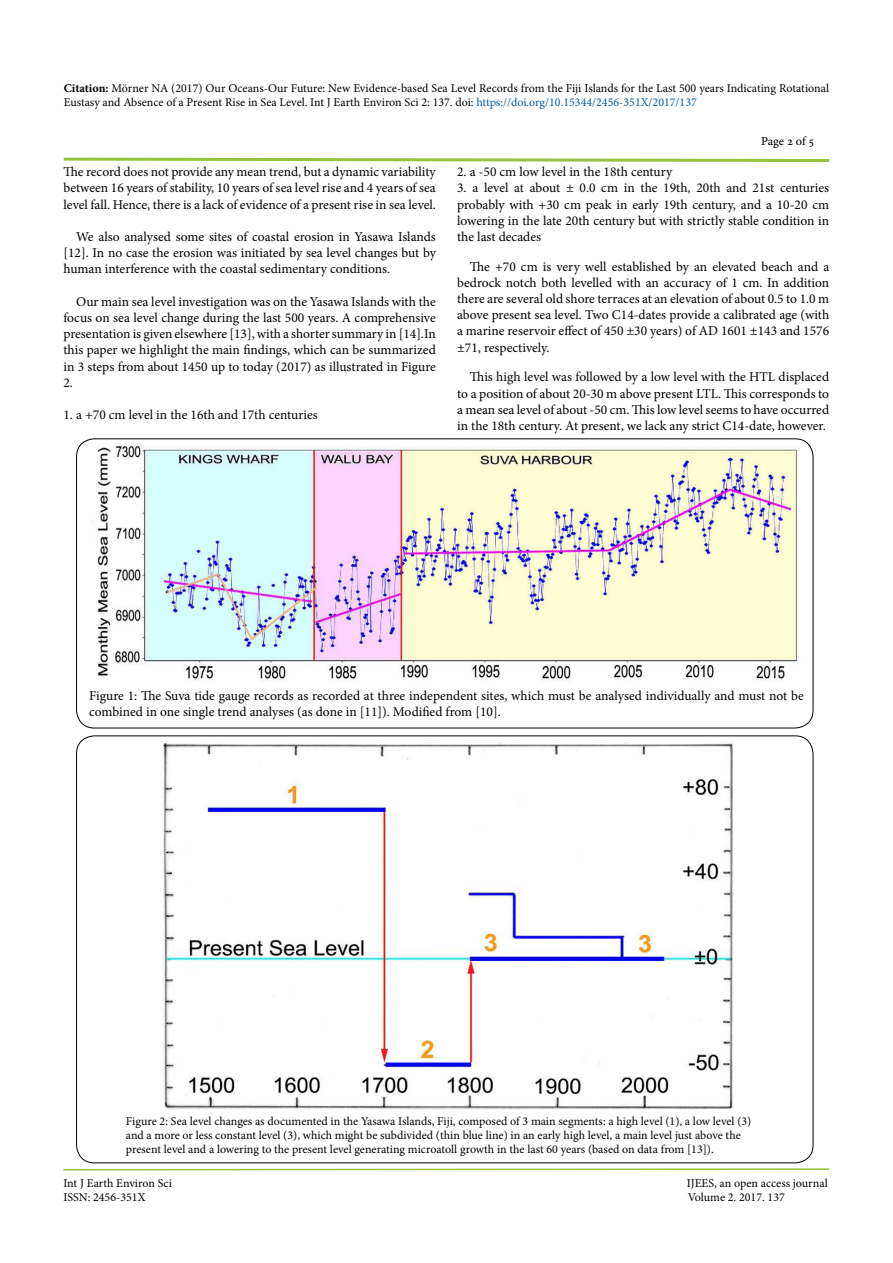
<style>
.page{position:relative;width:893px;height:1263px;background:#fff}
.page>*{position:absolute;margin:0;border:0;box-sizing:border-box;transform-origin:0 0}
.t1{font:13.5px/16.2px "Minion Pro";color:#000;text-align:justify}
.t2{font:12px/14.4px "Minion Pro";color:#000}
.t3{font:12px "Adobe Hebrew";letter-spacing:-.01em;color:#000}
.s1{font-weight:700}
.s2{color:#0060a8}
</style>
<div class="page">
<svg style="left:63px;top:1168px;width:767px;height:3px"></svg>
<svg style="left:63px;top:157px;width:767px;height:5px"></svg>
<img style="left:92px;top:439px;width:712px;height:242px">
<img style="left:161px;top:742px;width:572px;height:368px">
<p class="t2" style="left:64px;top:81px;width:767px"><span class="s1">Citation:</span> Mörner NA (2017) Our Oceans-Our Future: New Evidence-based Sea Level Records from the Fiji Islands for the Last 500 years Indicating Rotational<br>Eustasy and Absence of a Present Rise in Sea Level. Int J Earth Environ Sci 2: 137. doi: <span class="s2">https://doi.org/10.15344/2456-351X/2017/137</span></p>
<p class="t3" style="left:761px;top:134px;width:55px">Page 2 of 5</p>
<p class="t1" style="left:63px;top:164px;width:374px">The record does not provide any mean trend, but a dynamic variability between 16 years of stability, 10 years of sea level rise and 4 years of sea level fall. Hence, there is a lack of evidence of a present rise in sea level.</p>
<p class="t1" style="left:63px;top:229px;width:374px;text-indent:13px">We also analysed some sites of coastal erosion in Yasawa Islands [12]. In no case the erosion was initiated by sea level changes but by human interference with the coastal sedimentary conditions.</p>
<p class="t1" style="left:63px;top:293px;width:374px;text-indent:13px">Our main sea level investigation was on the Yasawa Islands with the focus on sea level change during the last 500 years. A comprehensive presentation is given elsewhere [13], with a shorter summary in [14].In this paper we highlight the main findings, which can be summarized in 3 steps from about 1450 up to today (2017) as illustrated in Figure 2.</p>
<p class="t1" style="left:63px;top:407px;width:256px">1. a +70 cm level in the 16th and 17th centuries</p>
<p class="t1" style="left:457px;top:164px;width:217px">2. a -50 cm low level in the 18th century</p>
<p class="t1" style="left:457px;top:180px;width:374px">3. a level at about ± 0.0 cm in the 19th, 20th and 21st centuries probably with +30 cm peak in early 19th century, and a 10-20 cm lowering in the late 20th century but with strictly stable condition in the last decades</p>
<p class="t1" style="left:457px;top:258px;width:374px;text-indent:13px">The +70 cm is very well established by an elevated beach and a bedrock notch both levelled with an accuracy of 1 cm. In addition there are several old shore terraces at an elevation of about 0.5 to 1.0 m above present sea level. Two C14-dates provide a calibrated age (with a marine reservoir effect of 450 ±30 years) of AD 1601 ±143 and 1576 ±71, respectively.</p>
<p class="t1" style="left:457px;top:369px;width:374px;text-indent:13px">This high level was followed by a low level with the HTL displaced to a position of about 20-30 m above present LTL. This corresponds to a mean sea level of about -50 cm. This low level seems to have occurred in the 18th century. At present, we lack any strict C14-date, however.</p>
<p class="t1" style="left:89px;top:687px;width:716px">Figure 1: The Suva tide gauge records as recorded at three independent sites, which must be analysed individually and must not be combined in one single trend analyses (as done in [11]). Modified from [10].</p>
<p class="t2" style="left:126px;top:1113px;width:627px">Figure 2: Sea level changes as documented in the Yasawa Islands, Fiji, composed of 3 main segments: a high level (1), a low level (3) and a more or less constant level (3), which might be subdivided (thin blue line) in an early high level, a main level just above the present level and a lowering to the present level generating microatoll growth in the last 60 years (based on data from [13]).</p>
<p class="t2" style="left:63px;top:1176px;width:110px">Int J Earth Environ Sci</p>
<p class="t2" style="left:687px;top:1176px;width:142px">IJEES, an open access journal</p>
<p class="t2" style="left:63px;top:1190px;width:84px">ISSN: 2456-351X</p>
<p class="t2" style="left:688px;top:1190px;width:99px">Volume 2. 2017. 137</p>
</div>
